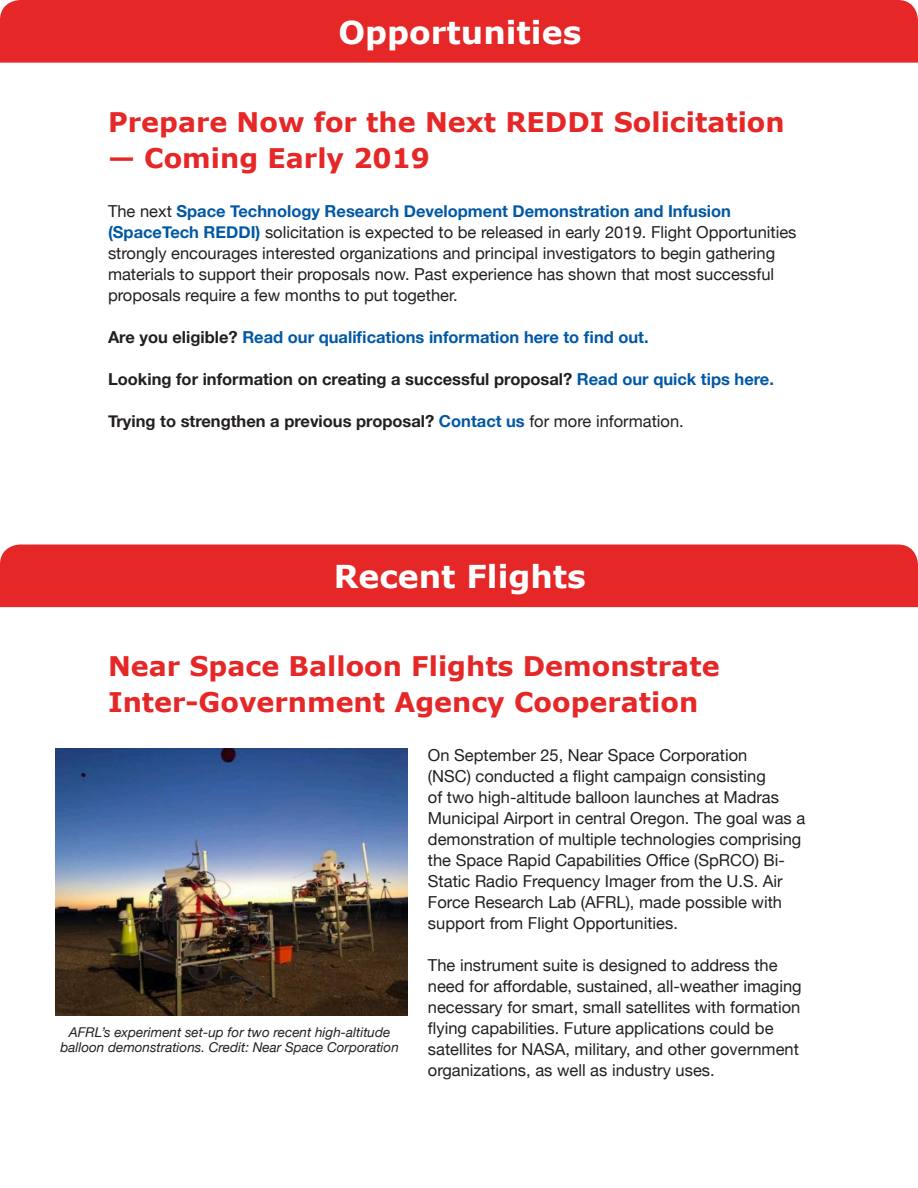
<style>
.page{position:relative;width:918px;height:1188px;background:#fff}
.page>*{position:absolute;margin:0;border:0;box-sizing:border-box;transform-origin:0 0}
.body{font:700 31.5px "Verdana";color:#fff}
.heading_1{font:700 27px/36px "Verdana";color:#e62727}
.body-2{font:16.5px/21px "Helvetica Neue";color:#231f20}
.body-3{font:700 16.5px "Helvetica Neue";color:#231f20}
.body-4{font:700 16.5px "Helvetica Neue";color:#0058a4}
.t1{font:italic 13.5px/15px "Helvetica Neue";color:#231f20;text-align:center}
.s1{font-weight:400;color:#231f20}
.s2{font-weight:700;color:#0058a4}
.s3{color:#231f20}
.s4{color:#0058a4}
.s5{font-weight:400}
</style>
<div class="page">
<div style="left:0;top:0;width:918px;height:63px;background:#e62727"></div>
<div style="left:0;top:544px;width:918px;height:63px;background:#e62727"></div>
<img style="left:55px;top:749px;width:353px;height:266px">
<p class="body" style="left:339px;top:10px;width:244px">Opportunities</p>
<h1 class="heading_1" style="left:108px;top:104px;width:678px">Prepare Now for the Next REDDI Solicitation</h1>
<h1 class="heading_1" style="left:108px;top:140px;width:324px">— Coming Early 2019</h1>
<p class="body-4" style="left:108px;top:198px;width:625px"><span class="s1">The next</span> Space Technology Research Development Demonstration and Infusion</p>
<p class="body-2" style="left:108px;top:222px;width:690px"><span class="s2">(SpaceTech REDDI)</span> solicitation is expected to be released in early 2019. Flight Opportunities strongly encourages interested organizations and principal investigators to begin gathering materials to support their proposals now. Past experience has shown that most successful proposals require a few months to put together.</p>
<p class="body-4" style="left:108px;top:324px;width:542px"><span class="s3">Are you eligible?</span> Read our qualifications information here to find out.</p>
<p class="body-3" style="left:108px;top:366px;width:668px">Looking for information on creating a successful proposal? <span class="s4">Read our quick tips here.</span></p>
<p class="body-3" style="left:108px;top:408px;width:577px">Trying to strengthen a previous proposal? <span class="s4">Contact us</span> <span class="s5">for more information.</span></p>
<p class="body" style="left:334px;top:555px;width:254px">Recent Flights</p>
<h1 class="heading_1" style="left:108px;top:648px;width:613px">Near Space Balloon Flights Demonstrate<br>Inter-Government Agency Cooperation</h1>
<p class="body-2" style="left:428px;top:746px;width:379px">On September 25, Near Space Corporation<br>(NSC) conducted a flight campaign consisting<br>of two high-altitude balloon launches at Madras Municipal Airport in central Oregon. The goal was a demonstration of multiple technologies comprising the Space Rapid Capabilities Office (SpRCO) Bi-Static Radio Frequency Imager from the U.S. Air Force Research Lab (AFRL), made possible with support from Flight Opportunities.</p>
<p class="body-2" style="left:428px;top:956px;width:375px">The instrument suite is designed to address the need for affordable, sustained, all-weather imaging necessary for smart, small satellites with formation flying capabilities. Future applications could be satellites for NASA, military, and other government organizations, as well as industry uses.</p>
<p class="t1" style="left:60px;top:1026px;width:340px">AFRL’s experiment set-up for two recent high-altitude balloon demonstrations. Credit: Near Space Corporation</p>
</div>
